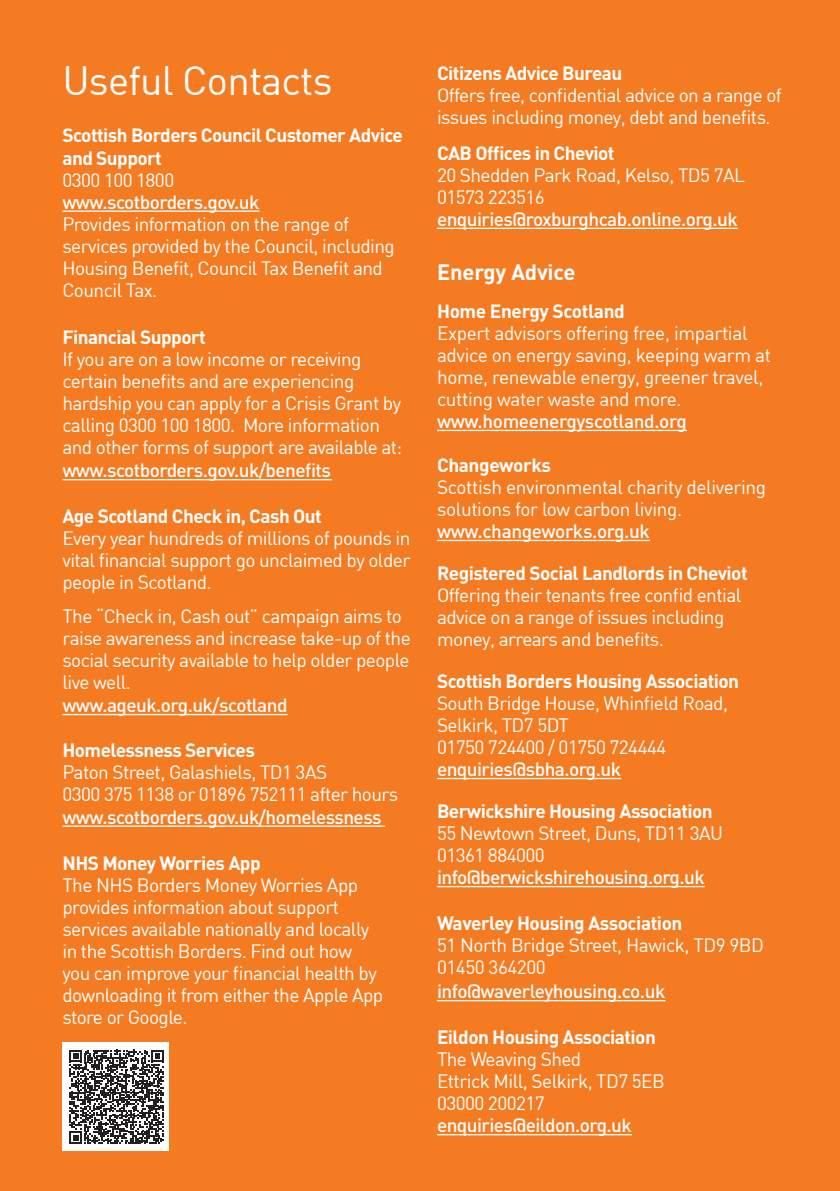
<style>
.page{position:relative;width:840px;height:1191px;background:#fff}
.page>*{position:absolute;margin:0;border:0;box-sizing:border-box;transform-origin:0 0}
.t1{font:40px "DIN";letter-spacing:-.02em;color:#fff}
.t2{font:700 22px "DIN";letter-spacing:-.01em;color:#fff}
.t3{font:19px/22px "DIN";letter-spacing:-.03em;color:#fff}
.t4{font:700 19px/22.8px "DIN";letter-spacing:-.03em;color:#fff}
.t5{font:500 19px "DIN";letter-spacing:-.03em;color:#fff}
</style>
<div class="page">
<div style="left:0;top:0;width:839px;height:1191px;background:#f47b21"></div>
<hr style="left:62px;top:210px;width:197px;height:2px;background:#fff">
<hr style="left:62px;top:479px;width:272px;height:1px;background:#fff">
<hr style="left:62px;top:714px;width:225px;height:1px;background:#fff">
<hr style="left:62px;top:825px;width:323px;height:2px;background:#fff">
<hr style="left:437px;top:228px;width:300px;height:1px;background:#fff">
<hr style="left:437px;top:430px;width:249px;height:1px;background:#fff">
<hr style="left:437px;top:540px;width:212px;height:1px;background:#fff">
<hr style="left:437px;top:778px;width:184px;height:1px;background:#fff">
<hr style="left:437px;top:886px;width:267px;height:1px;background:#fff">
<hr style="left:437px;top:1000px;width:228px;height:1px;background:#fff">
<hr style="left:437px;top:1134px;width:194px;height:1px;background:#fff">
<div style="left:331px;top:476px;width:14px;height:14px;background:#f47b21"></div>
<div style="left:62px;top:1042px;width:107px;height:109px;background:#fff"></div>
<svg style="left:69px;top:1049px;width:95px;height:95px"></svg>
<p class="t1" style="left:62px;top:55px;width:271px">Useful Contacts</p>
<p class="t4" style="left:62px;top:123px;width:342px">Scottish Borders Council Customer Advice and Support</p>
<p class="t3" style="left:62px;top:168px;width:113px">0300 100 1800</p>
<p class="t5" style="left:62px;top:189px;width:198px">www.scotborders.gov.uk</p>
<p class="t3" style="left:62px;top:212px;width:288px">Provides information on the range of</p>
<p class="t3" style="left:62px;top:234px;width:334px">services provided by the Council, including<br>Housing Benefit, Council Tax Benefit and<br>Council Tax.</p>
<p class="t4" style="left:62px;top:325px;width:145px">Financial Support</p>
<p class="t3" style="left:62px;top:348px;width:340px">If you are on a low income or receiving certain benefits and are experiencing hardship you can apply for a Crisis Grant by calling 0300 100 1800. More information</p>
<p class="t3" style="left:62px;top:436px;width:341px">and other forms of support are available at:</p>
<p class="t5" style="left:62px;top:458px;width:270px">www.scotborders.gov.uk/benefits</p>
<p class="t4" style="left:62px;top:504px;width:261px">Age Scotland Check in, Cash Out</p>
<p class="t3" style="left:62px;top:527px;width:349px">Every year hundreds of millions of pounds in</p>
<p class="t3" style="left:62px;top:549px;width:349px">vital financial support go unclaimed by older</p>
<p class="t3" style="left:62px;top:571px;width:151px">people in Scotland.</p>
<p class="t3" style="left:62px;top:605px;width:341px">The “Check in, Cash out” campaign aims to</p>
<p class="t3" style="left:62px;top:627px;width:349px">raise awareness and increase take-up of the</p>
<p class="t3" style="left:62px;top:649px;width:348px">social security available to help older people</p>
<p class="t3" style="left:62px;top:671px;width:70px">live well.</p>
<p class="t5" style="left:62px;top:693px;width:226px">www.ageuk.org.uk/scotland</p>
<p class="t4" style="left:62px;top:737px;width:194px">Homelessness Services</p>
<p class="t3" style="left:62px;top:760px;width:266px">Paton Street, Galashiels, TD1 3AS</p>
<p class="t3" style="left:62px;top:782px;width:337px">0300 375 1138 or 01896 752111 after hours</p>
<p class="t5" style="left:62px;top:804px;width:320px">www.scotborders.gov.uk/homelessness</p>
<p class="t4" style="left:62px;top:851px;width:200px">NHS Money Worries App</p>
<p class="t3" style="left:62px;top:874px;width:297px">The NHS Borders Money Worries App</p>
<p class="t3" style="left:62px;top:896px;width:278px">provides information about support</p>
<p class="t3" style="left:62px;top:918px;width:308px">services available nationally and locally</p>
<p class="t3" style="left:62px;top:940px;width:291px">in the Scottish Borders. Find out how</p>
<p class="t3" style="left:62px;top:962px;width:316px">you can improve your financial health by</p>
<p class="t3" style="left:62px;top:984px;width:322px">downloading it from either the Apple App</p>
<p class="t3" style="left:62px;top:1006px;width:127px">store or Google.</p>
<p class="t4" style="left:437px;top:61px;width:187px">Citizens Advice Bureau</p>
<p class="t3" style="left:437px;top:83px;width:346px">Offers free, confidential advice on a range of issues including money, debt and benefits.</p>
<p class="t4" style="left:437px;top:141px;width:179px">CAB Offices in Cheviot</p>
<p class="t3" style="left:437px;top:163px;width:309px">20 Shedden Park Road, Kelso, TD5 7AL</p>
<p class="t3" style="left:437px;top:185px;width:109px">01573 223516</p>
<p class="t5" style="left:437px;top:207px;width:302px">enquiries@roxburghcab.online.org.uk</p>
<p class="t2" style="left:437px;top:257px;width:140px">Energy Advice</p>
<p class="t4" style="left:437px;top:299px;width:189px">Home Energy Scotland</p>
<p class="t3" style="left:437px;top:321px;width:312px">Expert advisors offering free, impartial</p>
<p class="t3" style="left:437px;top:343px;width:335px">advice on energy saving, keeping warm at</p>
<p class="t3" style="left:437px;top:365px;width:328px">home, renewable energy, greener travel,</p>
<p class="t3" style="left:437px;top:387px;width:246px">cutting water waste and more.</p>
<p class="t5" style="left:437px;top:409px;width:251px">www.homeenergyscotland.org</p>
<p class="t4" style="left:437px;top:453px;width:115px">Changeworks</p>
<p class="t3" style="left:437px;top:475px;width:330px">Scottish environmental charity delivering</p>
<p class="t3" style="left:437px;top:497px;width:246px">solutions for low carbon living.</p>
<p class="t5" style="left:437px;top:519px;width:214px">www.changeworks.org.uk</p>
<p class="t4" style="left:437px;top:561px;width:312px">Registered Social Landlords in Cheviot</p>
<p class="t3" style="left:437px;top:583px;width:306px">Offering their tenants free confid ential</p>
<p class="t3" style="left:437px;top:605px;width:289px">advice on a range of issues including</p>
<p class="t3" style="left:437px;top:627px;width:228px">money, arrears and benefits.</p>
<p class="t4" style="left:437px;top:669px;width:303px">Scottish Borders Housing Association</p>
<p class="t3" style="left:437px;top:691px;width:292px">South Bridge House, Whinfield Road,</p>
<p class="t3" style="left:437px;top:713px;width:133px">Selkirk, TD7 5DT</p>
<p class="t3" style="left:437px;top:735px;width:231px">01750 724400 / 01750 724444</p>
<p class="t5" style="left:437px;top:757px;width:185px">enquiries@sbha.org.uk</p>
<p class="t4" style="left:437px;top:799px;width:277px">Berwickshire Housing Association</p>
<p class="t3" style="left:437px;top:821px;width:287px">55 Newtown Street, Duns, TD11 3AU</p>
<p class="t3" style="left:437px;top:843px;width:109px">01361 884000</p>
<p class="t5" style="left:437px;top:865px;width:269px">info@berwickshirehousing.org.uk</p>
<p class="t4" style="left:437px;top:911px;width:247px">Waverley Housing Association</p>
<p class="t3" style="left:437px;top:933px;width:328px">51 North Bridge Street, Hawick, TD9 9BD</p>
<p class="t3" style="left:437px;top:955px;width:110px">01450 364200</p>
<p class="t5" style="left:437px;top:979px;width:230px">info@waverleyhousing.co.uk</p>
<p class="t4" style="left:437px;top:1025px;width:220px">Eildon Housing Association</p>
<p class="t3" style="left:437px;top:1047px;width:146px">The Weaving Shed</p>
<p class="t3" style="left:437px;top:1069px;width:229px">Ettrick Mill, Selkirk, TD7 5EB</p>
<p class="t3" style="left:437px;top:1091px;width:109px">03000 200217</p>
<p class="t5" style="left:437px;top:1113px;width:196px">enquiries@eildon.org.uk</p>
</div>
